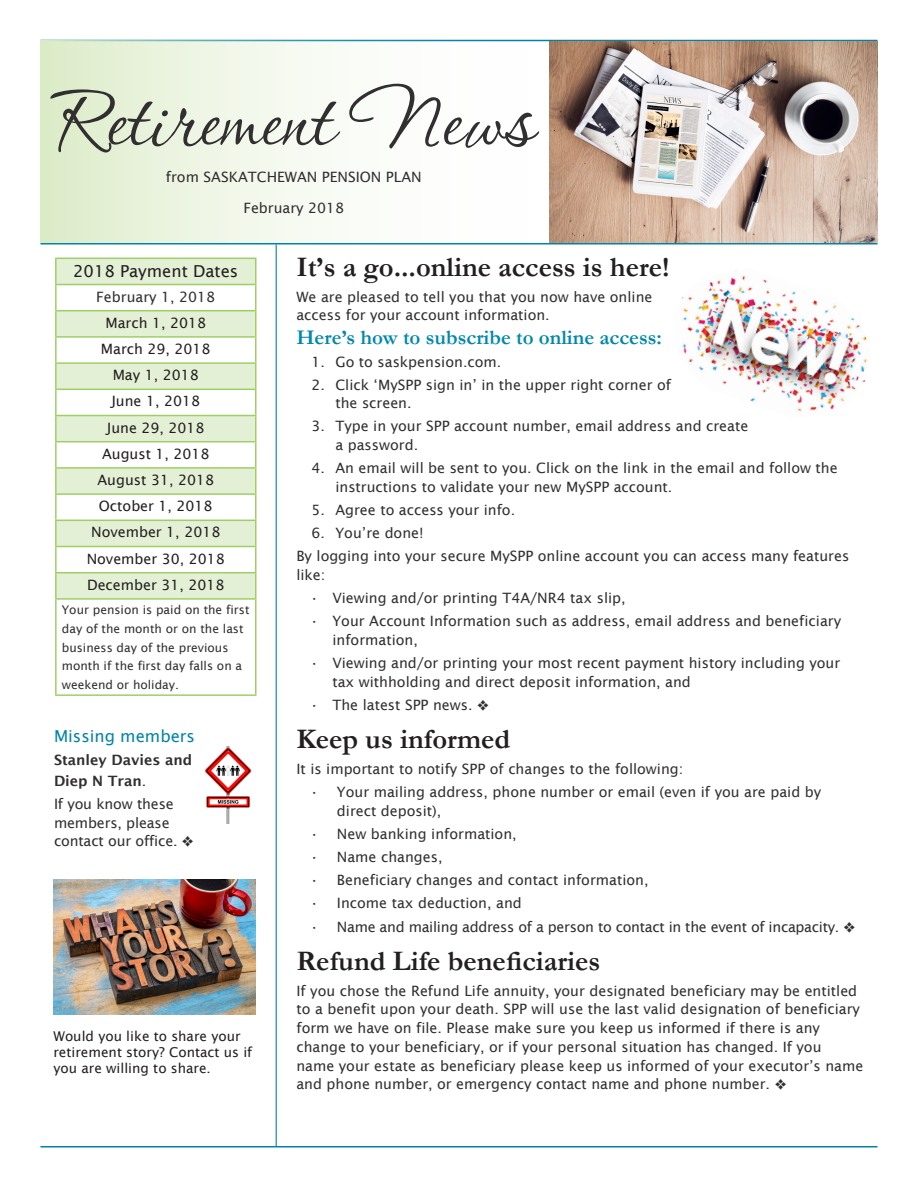
<style>
.page{position:relative;width:918px;height:1188px;background:#fff}
.page>*{position:absolute;margin:0;border:0;box-sizing:border-box;transform-origin:0 0}
.Body_text{font:105px "Corinthia";color:#312f30}
.Heading{font:700 28.5px "Garamond";color:#231f20}
.Subhead{font:700 21px "Garamond";color:#0088ad}
.Side_Bar{font:16.5px "Lucida Sans";color:#231f20}
.Side_Bar-2{font:16.5px "Lucida Sans";color:#0083a9}
.Body_text-2{font:14.25px/18.8px "Lucida Sans";color:#312f30}
.Side_Bar-3{font:14.25px "Lucida Sans";color:#231f20}
.Body_text-3{font:14.25px "Lucida Sans";letter-spacing:-.02em;color:#312f30}
.Body_text-4{font:600 14.25px "Lucida Sans";color:#312f30}
.Side_Bar-4{font:13.5px/16.2px "Lucida Sans";color:#231f20}
.Body_text-5{font:12px/18.8px "Lucida Sans";color:#312f30}
.s1{font-weight:400}
</style>
<div class="page">
<hr style="left:40px;top:1146px;width:838px;height:2px;background:#0083a9">
<hr style="left:40px;top:243px;width:838px;height:1px;background:#0083a9">
<hr style="left:40px;top:40px;width:838px;height:1px;background:#0083a9">
<img style="left:553px;top:41px;width:325px;height:202px">
<div style="left:40px;top:40px;width:513px;height:203px;background:linear-gradient(to right,#e2efd1,#fff)"></div>
<hr style="left:276px;top:244px;width:1px;height:903px;background:#0083a9">
<svg style="left:57px;top:259px;width:198px;height:339px;fill:#e4f0d5"></svg>
<hr style="left:55px;top:258px;width:201px;height:1px;background:#9fce66">
<hr style="left:55px;top:259px;width:2px;height:25px;background:#9fce66">
<hr style="left:55px;top:600px;width:2px;height:94px;background:#9fce66">
<hr style="left:255px;top:600px;width:1px;height:94px;background:#9fce66">
<hr style="left:55px;top:694px;width:201px;height:2px;background:#9fce66">
<hr style="left:55px;top:284px;width:201px;height:1px;background:#9fce66">
<hr style="left:55px;top:285px;width:2px;height:25px;background:#9fce66">
<hr style="left:55px;top:310px;width:201px;height:1px;background:#9fce66">
<hr style="left:55px;top:311px;width:2px;height:25px;background:#9fce66">
<hr style="left:55px;top:336px;width:201px;height:2px;background:#9fce66">
<hr style="left:55px;top:338px;width:2px;height:24px;background:#9fce66">
<hr style="left:55px;top:362px;width:201px;height:2px;background:#9fce66">
<hr style="left:55px;top:364px;width:2px;height:25px;background:#9fce66">
<hr style="left:55px;top:389px;width:201px;height:1px;background:#9fce66">
<hr style="left:55px;top:390px;width:2px;height:25px;background:#9fce66">
<hr style="left:55px;top:415px;width:201px;height:1px;background:#9fce66">
<hr style="left:55px;top:416px;width:2px;height:25px;background:#9fce66">
<hr style="left:55px;top:441px;width:201px;height:1px;background:#9fce66">
<hr style="left:55px;top:442px;width:2px;height:25px;background:#9fce66">
<hr style="left:55px;top:467px;width:201px;height:2px;background:#9fce66">
<hr style="left:55px;top:469px;width:2px;height:24px;background:#9fce66">
<hr style="left:55px;top:493px;width:201px;height:2px;background:#9fce66">
<hr style="left:55px;top:495px;width:2px;height:25px;background:#9fce66">
<hr style="left:55px;top:520px;width:201px;height:1px;background:#9fce66">
<hr style="left:55px;top:521px;width:2px;height:25px;background:#9fce66">
<hr style="left:55px;top:546px;width:201px;height:1px;background:#9fce66">
<hr style="left:55px;top:547px;width:2px;height:25px;background:#9fce66">
<hr style="left:55px;top:572px;width:201px;height:1px;background:#9fce66">
<hr style="left:55px;top:573px;width:2px;height:25px;background:#9fce66">
<svg style="left:255px;top:259px;width:1px;height:339px"></svg>
<hr style="left:55px;top:598px;width:201px;height:2px;background:#9fce66">
<img style="left:53px;top:879px;width:203px;height:135px">
<img style="left:682px;top:275px;width:185px;height:137px">
<img style="left:205px;top:746px;width:47px;height:77px">
<p class="Body_text" style="left:54px;top:66px;width:479px">Retirement News</p>
<p class="Body_text-2" style="left:166px;top:167px;width:257px">from SASKATCHEWAN PENSION PLAN</p>
<p class="Body_text-2" style="left:243px;top:198px;width:102px">February 2018</p>
<p class="Side_Bar" style="left:73px;top:262px;width:167px">2018 Payment Dates</p>
<p class="Body_text-2" style="left:96px;top:287px;width:120px">February 1, 2018</p>
<p class="Side_Bar-3" style="left:105px;top:314px;width:102px">March 1, 2018</p>
<p class="Side_Bar-3" style="left:101px;top:341px;width:111px">March 29, 2018</p>
<p class="Side_Bar-3" style="left:113px;top:367px;width:88px">May 1, 2018</p>
<p class="Side_Bar-3" style="left:111px;top:393px;width:90px">June 1, 2018</p>
<p class="Side_Bar-3" style="left:107px;top:419px;width:99px">June 29, 2018</p>
<p class="Side_Bar-3" style="left:102px;top:445px;width:109px">August 1, 2018</p>
<p class="Side_Bar-3" style="left:97px;top:472px;width:118px">August 31, 2018</p>
<p class="Side_Bar-3" style="left:99px;top:498px;width:115px">October 1, 2018</p>
<p class="Side_Bar-3" style="left:91px;top:524px;width:131px">November 1, 2018</p>
<p class="Side_Bar-3" style="left:87px;top:550px;width:140px">November 30, 2018</p>
<p class="Side_Bar-3" style="left:87px;top:576px;width:139px">December 31, 2018</p>
<p class="Body_text-5" style="left:62px;top:600px;width:189px">Your pension is paid on the first day of the month or on the last business day of the previous month if the first day falls on a weekend or holiday.</p>
<p class="Side_Bar-2" style="left:54px;top:726px;width:143px">Missing members</p>
<p class="Body_text-4" style="left:54px;top:752px;width:140px">Stanley Davies and</p>
<p class="Body_text-4" style="left:54px;top:773px;width:94px">Diep N Tran<span class="s1">.</span></p>
<p class="Body_text-2" style="left:54px;top:794px;width:141px">If you know these members, please contact our office. ❖</p>
<p class="Side_Bar-4" style="left:53px;top:1028px;width:200px">Would you like to share your retirement story? Contact us if you are willing to share.</p>
<p class="Heading" style="left:296px;top:248px;width:375px">It’s a go...online access is here!</p>
<p class="Body_text-2" style="left:296px;top:287px;width:358px">We are pleased to tell you that you now have online access for your account information.</p>
<p class="Subhead" style="left:296px;top:323px;width:367px">Here’s how to subscribe to online access:</p>
<p class="Body_text-2" style="left:311px;top:352px;width:191px">1. Go to saskpension.com.</p>
<p class="Body_text-2" style="left:335px;top:375px;width:337px;text-indent:-24px">2. Click ‘MySPP sign in’ in the upper right corner of the screen.</p>
<p class="Body_text-2" style="left:335px;top:417px;width:414px;text-indent:-24px">3. Type in your SPP account number, email address and create a password.</p>
<p class="Body_text-2" style="left:335px;top:459px;width:504px;text-indent:-24px">4. An email will be sent to you. Click on the link in the email and follow the instructions to validate your new MySPP account.</p>
<p class="Body_text-2" style="left:311px;top:501px;width:205px">5. Agree to access your info.</p>
<p class="Body_text-2" style="left:311px;top:524px;width:114px">6. You’re done!</p>
<p class="Body_text-2" style="left:296px;top:547px;width:554px">By logging into your secure MySPP online account you can access many features like:</p>
<p class="Body_text-2" style="left:310px;top:589px;width:317px">• Viewing and/or printing T4A/NR4 tax slip,</p>
<p class="Body_text-2" style="left:332px;top:612px;width:510px;text-indent:-23px">• Your Account Information such as address, email address and beneficiary information,</p>
<p class="Body_text-2" style="left:332px;top:653px;width:509px;text-indent:-23px">• Viewing and/or printing your most recent payment history including your tax withholding and direct deposit information, and</p>
<p class="Body_text-2" style="left:310px;top:695px;width:181px">• The latest SPP news. ❖</p>
<p class="Heading" style="left:296px;top:720px;width:215px">Keep us informed</p>
<p class="Body_text-2" style="left:296px;top:759px;width:388px">It is important to notify SPP of changes to the following:</p>
<p class="Body_text-2" style="left:337px;top:782px;width:486px;text-indent:-27px">• Your mailing address, phone number or email (even if you are paid by direct deposit),</p>
<p class="Body_text-2" style="left:310px;top:824px;width:208px">• New banking information,</p>
<p class="Body_text-2" style="left:310px;top:847px;width:134px">• Name changes,</p>
<p class="Body_text-2" style="left:310px;top:870px;width:340px">• Beneficiary changes and contact information,</p>
<p class="Body_text-2" style="left:310px;top:893px;width:213px">• Income tax deduction, and</p>
<p class="Body_text-3" style="left:310px;top:919px;width:547px">• Name and mailing address of a person to contact in the event of incapacity. ❖</p>
<p class="Heading" style="left:296px;top:942px;width:306px">Refund Life beneficiaries</p>
<p class="Body_text-2" style="left:296px;top:981px;width:568px">If you chose the Refund Life annuity, your designated beneficiary may be entitled to a benefit upon your death. SPP will use the last valid designation of beneficiary form we have on file. Please make sure you keep us informed if there is any change to your beneficiary, or if your personal situation has changed. If you<br>name your estate as beneficiary please keep us informed of your executor’s name and phone number, or emergency contact name and phone number. ❖</p>
</div>
